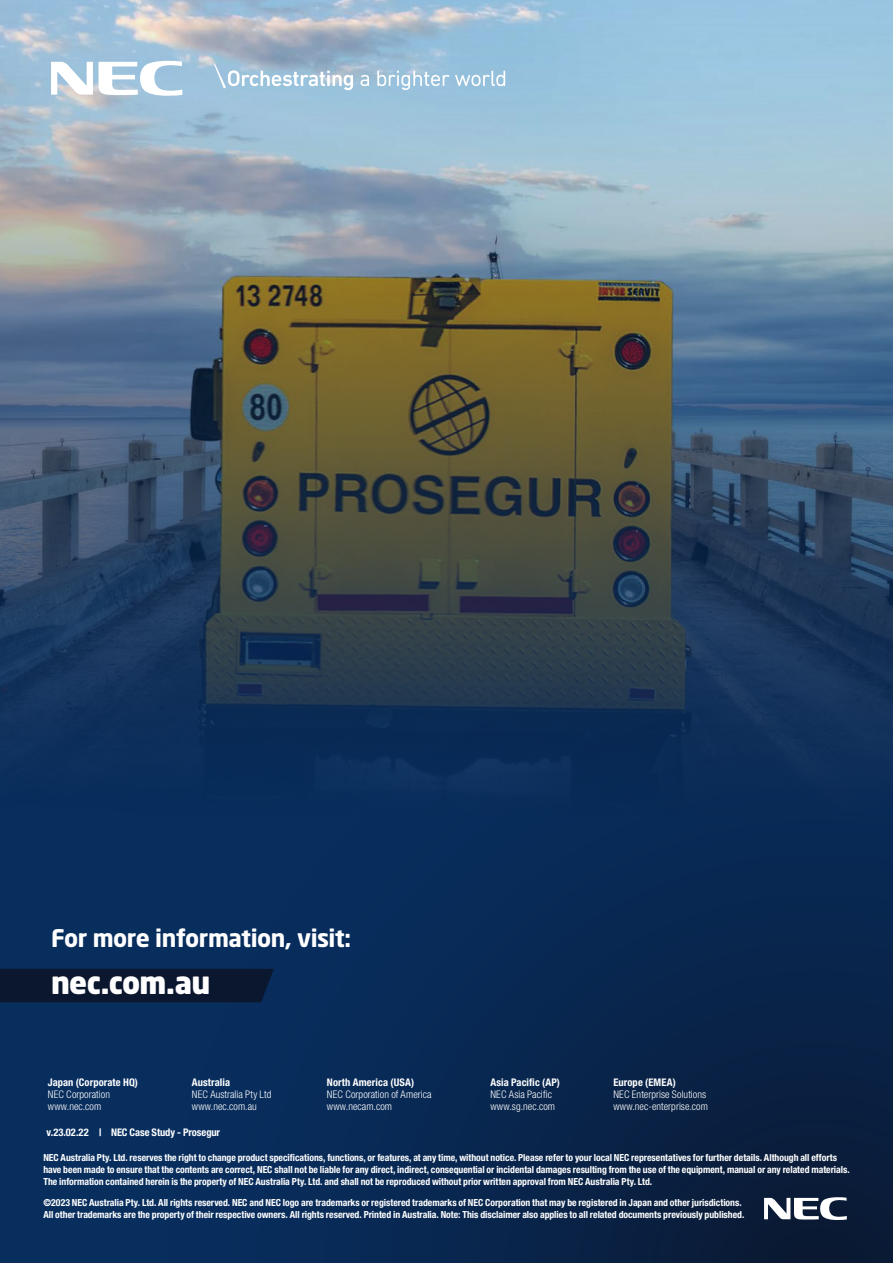
<style>
.page{position:relative;width:893px;height:1263px;background:#082e5e}
.page>*{position:absolute;margin:0;border:0;box-sizing:border-box;transform-origin:0 0}
.t1{font:900 30px "Neo Sans Std";letter-spacing:-.02em;color:#fff}
.t2{font:700 24px "Neo Sans Std";letter-spacing:-.02em;color:#fff}
.t3{font:300 condensed 10.5px "Helvetica Neue LT Std";letter-spacing:.005em;color:#fff}
.Publication_Name___N{font:700 condensed 10.5px "Helvetica Neue LT Std";letter-spacing:.01em;color:#fff}
.Publication_Name___N-2{font:700 condensed 9.75px/12px "Helvetica Neue LT Std";letter-spacing:-.005em;color:#fff}
</style>
<div class="page">
<svg style="left:105px;top:848px;width:788px;height:415px;fill:#082853"></svg>
<div style="left:0;top:969px;width:274px;height:33px;background:#0b172e"></div>
<img style="left:0;top:0;width:893px;height:773px">
<svg style="left:360px;top:75px;width:9px;height:11px"></svg>
<svg style="left:377px;top:71px;width:72px;height:19px"></svg>
<svg style="left:455px;top:71px;width:50px;height:15px"></svg>
<svg style="left:214px;top:63px;width:139px;height:27px;background:#b1cbdd"></svg>
<svg style="left:51px;top:62px;width:42px;height:33px"></svg>
<svg style="left:99px;top:60px;width:83px;height:36px;background:#cee0ed"></svg>
<svg style="left:764px;top:1197px;width:83px;height:23px;background:#858e9b"></svg>
<p class="t2" style="left:51px;top:922px;width:302px">For more information, visit:</p>
<p class="t1" style="left:51px;top:964px;width:161px">nec.com.au</p>
<p class="Publication_Name___N" style="left:48px;top:1076px;width:92px">Japan (Corporate HQ)</p>
<p class="Publication_Name___N" style="left:192px;top:1076px;width:40px">Australia</p>
<p class="Publication_Name___N" style="left:327px;top:1076px;width:89px">North America (USA)</p>
<p class="Publication_Name___N" style="left:490px;top:1076px;width:71px">Asia Pacific (AP)</p>
<p class="Publication_Name___N" style="left:613px;top:1076px;width:64px">Europe (EMEA)</p>
<p class="t3" style="left:48px;top:1088px;width:64px">NEC Corporation</p>
<p class="t3" style="left:192px;top:1088px;width:81px">NEC Australia Pty Ltd</p>
<p class="t3" style="left:327px;top:1088px;width:106px">NEC Corporation of America</p>
<p class="t3" style="left:490px;top:1088px;width:63px">NEC Asia Pacific</p>
<p class="t3" style="left:613px;top:1088px;width:94px">NEC Enterprise Solutions</p>
<p class="t3" style="left:48px;top:1100px;width:55px">www.nec.com</p>
<p class="t3" style="left:192px;top:1100px;width:67px">www.nec.com.au</p>
<p class="t3" style="left:327px;top:1100px;width:67px">www.necam.com</p>
<p class="t3" style="left:490px;top:1100px;width:66px">www.sg.nec.com</p>
<p class="t3" style="left:613px;top:1100px;width:96px">www.nec-enterprise.com</p>
<p class="Publication_Name___N" style="left:47px;top:1126px;width:175px">v.23.02.22 | NEC Case Study - Prosegur</p>
<p class="Publication_Name___N-2" style="left:43px;top:1151px;width:808px">NEC Australia Pty. Ltd. reserves the right to change product specifications, functions, or features, at any time, without notice. Please refer to your local NEC representatives for further details. Although all efforts have been made to ensure that the contents are correct, NEC shall not be liable for any direct, indirect, consequential or incidental damages resulting from the use of the equipment, manual or any related materials.<br>The information contained herein is the property of NEC Australia Pty. Ltd. and shall not be reproduced without prior written approval from NEC Australia Pty. Ltd.</p>
<p class="Publication_Name___N-2" style="left:43px;top:1196px;width:703px">©2023 NEC Australia Pty. Ltd. All rights reserved. NEC and NEC logo are trademarks or registered trademarks of NEC Corporation that may be registered in Japan and other jurisdictions.<br>All other trademarks are the property of their respective owners. All rights reserved. Printed in Australia. Note: This disclaimer also applies to all related documents previously published.</p>
</div>
